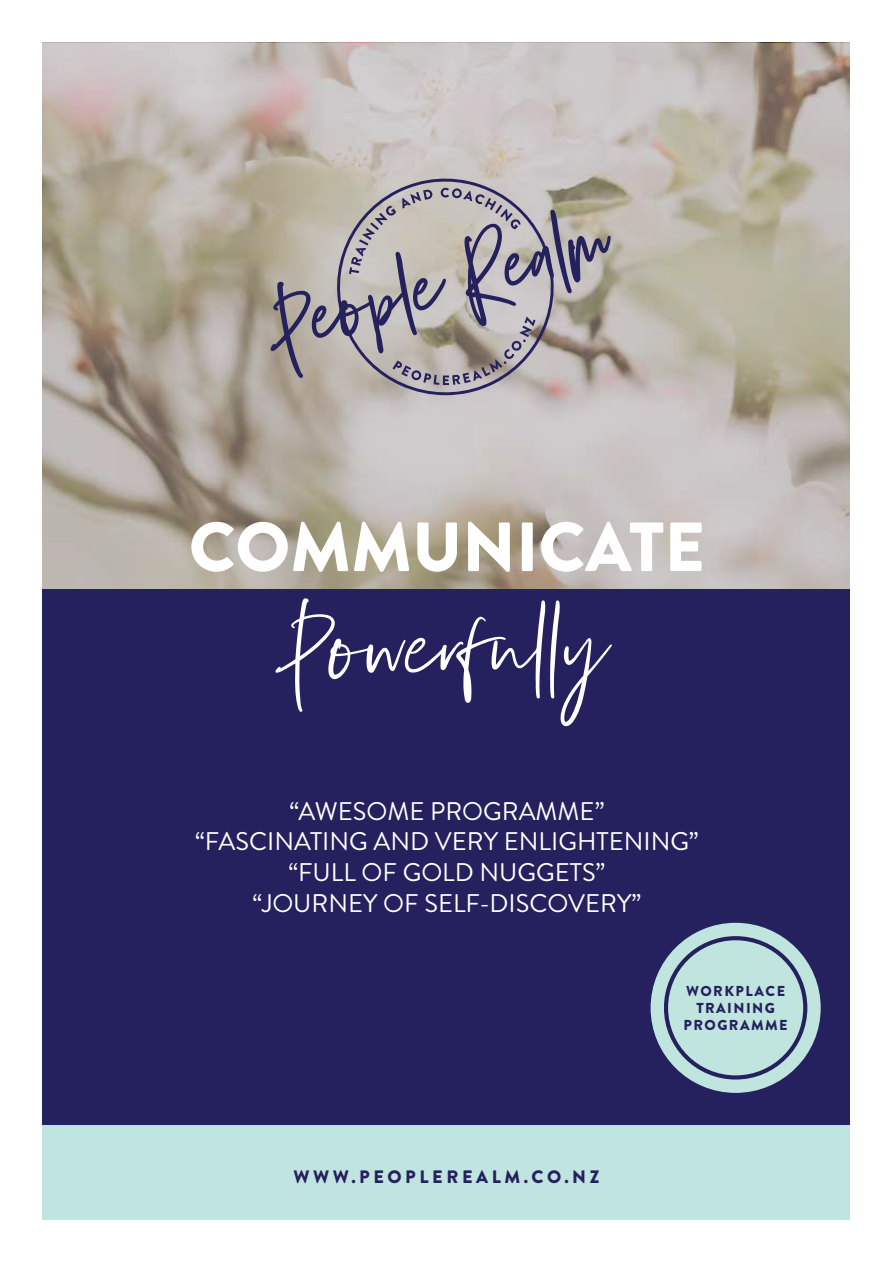
<style>
.page{position:relative;width:893px;height:1263px;background:#fff}
.page>*{position:absolute;margin:0;border:0;box-sizing:border-box;transform-origin:0 0}
.t1{font:25.5px/30.6px "Brandon Grotesque";color:#fff;text-align:center}
.t2{font:900 18px "Brandon Grotesque";letter-spacing:.2em;color:#25215e}
.t3{font:900 14.4px/17.2px "Brandon Grotesque";letter-spacing:.1em;color:#25215e;text-align:center}
</style>
<div class="page">
<svg style="left:43px;top:43px;width:807px;height:546px;background:#bbb3ab"></svg>
<div style="left:43px;top:589px;width:807px;height:542px;background:#25215e"></div>
<div style="left:43px;top:1125px;width:807px;height:95px;background:#c0e4e0"></div>
<div style="left:651px;top:923px;width:170px;height:170px;background:#c0e4de;border-radius:50%"></div>
<div style="left:664px;top:936px;width:143px;height:143px;border:4px solid #25215e;border-radius:50%"></div>
<svg style="left:322px;top:175px;width:247px;height:232px;background:#bcb5b6"></svg>
<svg style="left:270px;top:188px;width:341px;height:197px;background:#a8a2a2"></svg>
<svg style="left:191px;top:522px;width:511px;height:50px"></svg>
<svg style="left:275px;top:598px;width:337px;height:128px"></svg>
<p class="t1" style="left:195px;top:796px;width:505px">“AWESOME PROGRAMME”<br>“FASCINATING AND VERY ENLIGHTENING” “FULL OF GOLD NUGGETS”<br>“JOURNEY OF SELF-DISCOVERY”</p>
<p class="t2" style="left:293px;top:1164px;width:307px">WWW.PEOPLEREALM.CO.NZ</p>
<p class="t3" style="left:684px;top:982px;width:105px">WORKPLACE<br>TRAINING<br>PROGRAMME</p>
</div>
